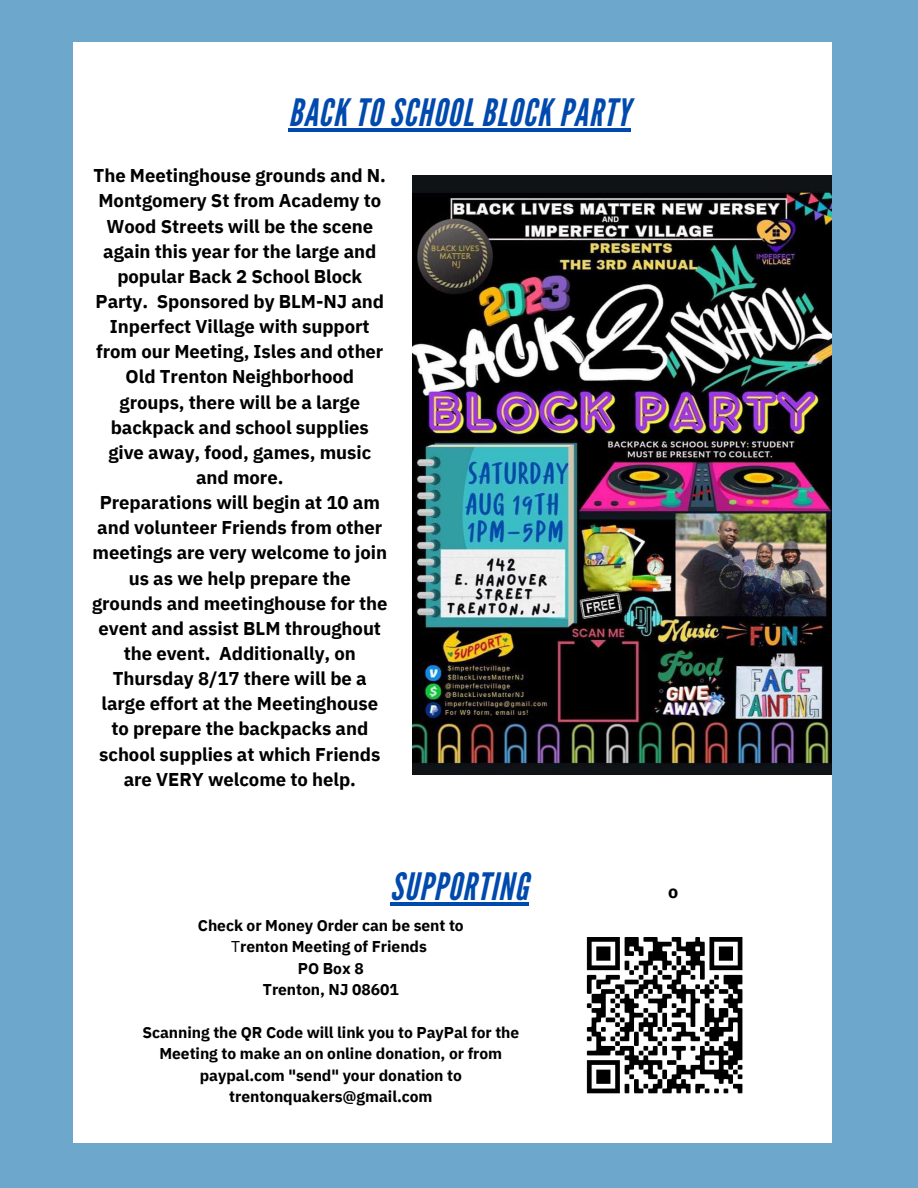
<style>
.page{position:relative;width:918px;height:1188px;background:#6da7cc}
.page>*{position:absolute;margin:0;border:0;box-sizing:border-box;transform-origin:0 0}
.t1{font:italic 37.65px "League Gothic";letter-spacing:.03em;color:#004aad}
.t2{font:700 18.45px/25.2px "IBM Plex Sans";letter-spacing:-.005em;color:#000;text-align:center}
.t3{font:700 18px "IBM Plex Sans";color:#000}
.t4{font:700 15.6px/21.3px "IBM Plex Sans";letter-spacing:-.005em;color:#000;text-align:center}
.s1{font-weight:400}
</style>
<div class="page">
<div style="left:73px;top:42px;width:759px;height:1100px;background:#fff"></div>
<img style="left:586px;top:937px;width:157px;height:157px">
<img style="left:412px;top:176px;width:420px;height:598px">
<hr style="left:390px;top:903px;width:139px;height:3px;background:#004aad">
<hr style="left:289px;top:128px;width:342px;height:4px;background:#004aad">
<p class="t1" style="left:289px;top:91px;width:342px">BACK TO SCHOOL BLOCK PARTY</p>
<p class="t2" style="left:94px;top:163px;width:294px">The Meetinghouse grounds and N.<br>Montgomery St from Academy to<br>Wood Streets will be the scene again this year for the large and popular Back 2 School Block<br>Party. Sponsored by BLM-NJ and<br>Inperfect Village with support from our Meeting, Isles and other<br>Old Trenton Neighborhood groups, there will be a large backpack and school supplies give away, food, games, music and more.</p>
<p class="t2" style="left:92px;top:490px;width:297px">Preparations will begin at 10 am and volunteer Friends from other meetings are very welcome to join us as we help prepare the grounds and meetinghouse for the event and assist BLM throughout the event. Additionally, on<br>Thursday 8/17 there will be a large effort at the Meetinghouse to prepare the backpacks and school supplies at which Friends are VERY welcome to help.</p>
<p class="t1" style="left:390px;top:865px;width:139px">SUPPORTING</p>
<p class="t4" style="left:198px;top:915px;width:267px">Check or Money Order can be sent to</p>
<p class="t4" style="left:231px;top:936px;width:197px"><span class="s1">T</span>renton Meeting of Friends</p>
<p class="t4" style="left:298px;top:957px;width:67px">PO Box 8</p>
<p class="t4" style="left:263px;top:979px;width:137px">Trenton, NJ 08601</p>
<p class="t4" style="left:142px;top:1021px;width:378px">Scanning the QR Code will link you to PayPal for the Meeting to make an on online donation, or from paypal.com "send" your donation to trentonquakers@gmail.com</p>
<p class="t3" style="left:668px;top:880px;width:12px">o</p>
</div>
